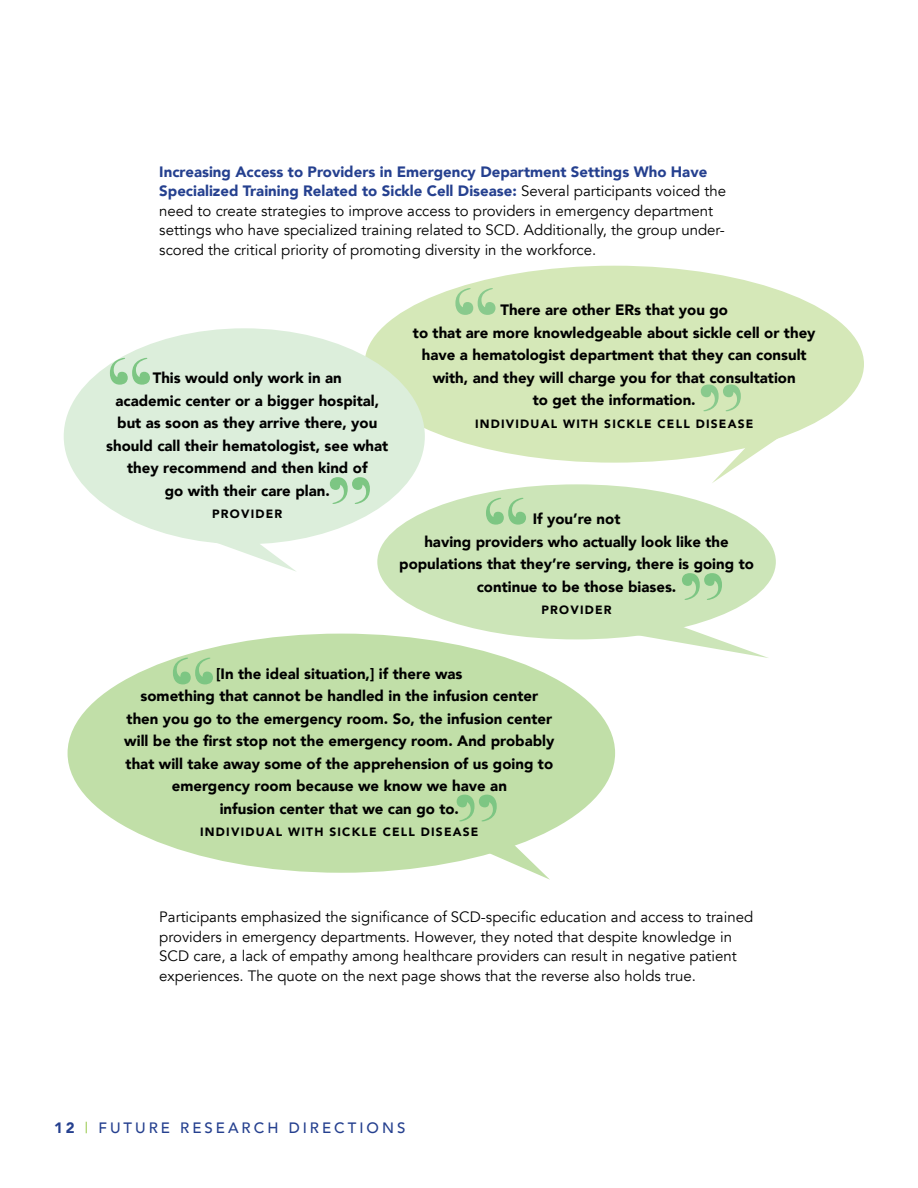
<style>
.page{position:relative;width:918px;height:1188px;background:#fff}
.page>*{position:absolute;margin:0;border:0;box-sizing:border-box;transform-origin:0 0}
.t1{font:700 93px "Bodoni Svty Two ITCTT";color:#7dc683}
.t2{font:700 93px "Bodoni Svty Two ITCTT";color:#89ca8d}
.t3{font:900 15px/22.5px "Avenir";color:#000;text-align:center}
.t4{font:15px/19.5px "Avenir";color:#000}
.t5{font:500 15px "Avenir";letter-spacing:.2em;color:#25408f}
.t6{font:900 12px "Avenir";letter-spacing:.1em;color:#000}
.s1{font-weight:900;color:#25408f}
.s2{font-weight:900}
.s3{color:#a1ce5c}
</style>
<div class="page">
<div style="left:364px;top:266px;width:500px;height:197px;background:#d5e8b8;border-radius:50%"></div>
<svg style="left:712px;top:425px;width:98px;height:58px"></svg>
<div style="left:68px;top:634px;width:547px;height:239px;background:#c1dfa8;border-radius:50%"></div>
<svg style="left:446px;top:830px;width:104px;height:50px"></svg>
<div style="left:64px;top:328px;width:361px;height:216px;background:#dceedb;border-radius:50%"></div>
<svg style="left:214px;top:539px;width:83px;height:32px"></svg>
<div style="left:377px;top:484px;width:399px;height:155px;background:#cce5b8;border-radius:50%"></div>
<svg style="left:569px;top:599px;width:199px;height:59px"></svg>
<p class="t4" style="left:159px;top:162px;width:568px"><span class="s1">Increasing Access to Providers in Emergency Department Settings Who Have Specialized Training Related to Sickle Cell Disease:</span> Several participants voiced the need to create strategies to improve access to providers in emergency department settings who have specialized training related to SCD. Additionally, the group under&shy;scored the critical priority of promoting diversity in the workforce.</p>
<h1 class="t2" style="left:450px;top:245px;width:54px">“</h1>
<p class="t3" style="left:413px;top:298px;width:404px">There are other ERs that you go<br>to that are more knowledgeable about sickle cell or they have a hematologist department that they can consult with, and they will charge you for that consultation<br>to get the information.</p>
<p class="t6" style="left:475px;top:413px;width:280px">INDIVIDUAL WITH SICKLE CELL DISEASE</p>
<h1 class="t1" style="left:104px;top:315px;width:54px">“</h1>
<p class="t3" style="left:106px;top:366px;width:284px">This would only work in an<br>academic center or a bigger hospital, but as soon as they arrive there, you should call their hematologist, see what they recommend and then kind of<br>go with their care plan.</p>
<p class="t6" style="left:212px;top:504px;width:72px">PROVIDER</p>
<h1 class="t2" style="left:694px;top:341px;width:54px">”</h1>
<h1 class="t1" style="left:324px;top:444px;width:210px">” “</h1>
<p class="t3" style="left:399px;top:507px;width:356px">If you’re not<br>having providers who actually look like the populations that they’re serving, there is going to continue to be those biases.</p>
<p class="t6" style="left:542px;top:600px;width:72px">PROVIDER</p>
<h1 class="t1" style="left:676px;top:529px;width:54px">”</h1>
<h1 class="t1" style="left:167px;top:614px;width:54px">“</h1>
<p class="t3" style="left:124px;top:662px;width:432px">[In the ideal situation,] if there was<br>something that cannot be handled in the infusion center then you go to the emergency room. So, the infusion center will be the first stop not the emergency room. And probably that will take away some of the apprehension of us going to emergency room because we know we have an<br>infusion center that we can go to.</p>
<p class="t6" style="left:200px;top:822px;width:280px">INDIVIDUAL WITH SICKLE CELL DISEASE</p>
<h1 class="t1" style="left:450px;top:751px;width:54px">”</h1>
<p class="t4" style="left:159px;top:908px;width:595px">Participants emphasized the significance of SCD-specific education and access to trained providers in emergency departments. However, they noted that despite knowledge in SCD care, a lack of empathy among healthcare providers can result in negative patient experiences. The quote on the next page shows that the reverse also holds true.</p>
<p class="t5" style="left:54px;top:1115px;width:353px"><span class="s2">12</span> <span class="s3">|</span> FUTURE RESEARCH DIRECTIONS</p>
</div>
